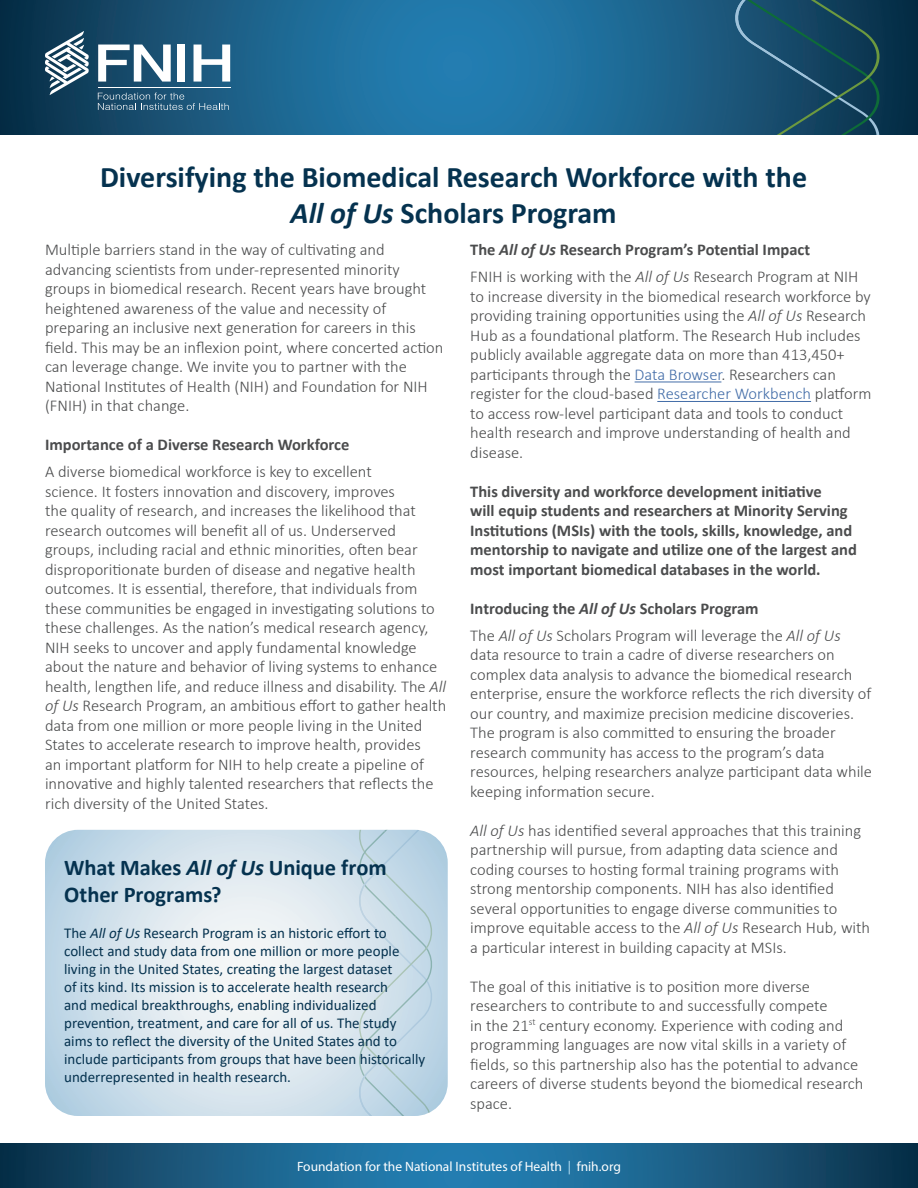
<style>
.page{position:relative;width:918px;height:1188px;background:#fff}
.page>*{position:absolute;margin:0;border:0;box-sizing:border-box;transform-origin:0 0}
.t1{font:700 30px "Calibri";color:#05324f}
.t2{font:700 22.5px/27px "Calibri";letter-spacing:-.005em;color:#05324f}
.t3{font:300 16.5px/19.5px "Calibri";color:#4b4c4d}
.t4{font:700 16.5px/19.5px "Calibri";color:#4b4c4d}
.t5{font:15px/18px "Calibri";color:#05324f}
.t6{font:13.5px "Myriad Pro";color:#fff}
.s1{font-style:italic}
.s2{color:#436da8}
.s3{color:#bce3f8}
</style>
<div class="page">
<svg style="left:0;top:0;width:918px;height:134px;background:#1b618a"></svg>
<svg style="left:735px;top:0;width:145px;height:134px;background:#194b64"></svg>
<hr style="left:98px;top:87px;width:132px;height:1px;background:#fff">
<svg style="left:98px;top:93px;width:131px;height:17px;background:#3a6987"></svg>
<svg style="left:98px;top:45px;width:73px;height:37px"></svg>
<div style="left:177px;top:45px;width:8px;height:37px;background:#fff"></div>
<svg style="left:194px;top:45px;width:36px;height:37px"></svg>
<svg style="left:45px;top:31px;width:44px;height:64px"></svg>
<svg style="left:0;top:1144px;width:918px;height:44px;background:#195c83"></svg>
<hr style="left:635px;top:382px;width:86px;height:1px;background:#436da8">
<hr style="left:657px;top:401px;width:154px;height:1px;background:#436da8">
<svg style="left:45px;top:830px;width:403px;height:286px;background:#d7e4ed"></svg>
<svg style="left:359px;top:830px;width:73px;height:286px;background:#c4d9e5"></svg>
<p class="t1" style="left:100px;top:155px;width:709px">Diversifying the Biomedical Research Workforce with the</p>
<p class="t1" style="left:291px;top:192px;width:327px"><span class="s1">All of Us</span> Scholars Program</p>
<p class="t4" style="left:470px;top:240px;width:341px">The <span class="s1">All of Us</span> Research Program’s Potential Impact</p>
<p class="t3" style="left:470px;top:267px;width:403px">FNIH is working with the <span class="s1">All of Us</span> Research Program at NIH to increase diversity in the biomedical research workforce by providing training opportunities using the <span class="s1">All of Us</span> Research Hub as a foundational platform. The Research Hub includes publicly available aggregate data on more than 413,450+ participants through the <span class="s2">Data Browser</span>. Researchers can register for the cloud-based <span class="s2">Researcher Workbench</span> platform to access row-level participant data and tools to conduct health research and improve understanding of health and disease.</p>
<p class="t4" style="left:470px;top:481px;width:388px">This diversity and workforce development initiative<br>will equip students and researchers at Minority Serving Institutions (MSIs) with the tools, skills, knowledge, and mentorship to navigate and utilize one of the largest and most important biomedical databases in the world.</p>
<p class="t4" style="left:470px;top:598px;width:290px">Introducing the <span class="s1">All of Us</span> Scholars Program</p>
<p class="t3" style="left:470px;top:625px;width:403px">The <span class="s1">All of Us</span> Scholars Program will leverage the <span class="s1">All of Us </span>data resource to train a cadre of diverse researchers on complex data analysis to advance the biomedical research enterprise, ensure the workforce reflects the rich diversity of our country, and maximize precision medicine discoveries.<br>The program is also committed to ensuring the broader research community has access to the program’s data resources, helping researchers analyze participant data while keeping information secure.</p>
<p class="t3" style="left:470px;top:820px;width:401px"><span class="s1">All of Us</span> has identified several approaches that this training partnership will pursue, from adapting data science and coding courses to hosting formal training programs with strong mentorship components. NIH has also identified several opportunities to engage diverse communities to improve equitable access to the <span class="s1">All of Us</span> Research Hub, with a particular interest in building capacity at MSIs.</p>
<p class="t3" style="left:470px;top:976px;width:395px">The goal of this initiative is to position more diverse researchers to contribute to and successfully compete<br>in the 21<sup>st</sup> century economy. Experience with coding and programming languages are now vital skills in a variety of fields, so this partnership also has the potential to advance careers of diverse students beyond the biomedical research space.</p>
<p class="t3" style="left:45px;top:240px;width:400px">Multiple barriers stand in the way of cultivating and advancing scientists from under-represented minority groups in biomedical research. Recent years have brought heightened awareness of the value and necessity of preparing an inclusive next generation for careers in this field. This may be an inflexion point, where concerted action can leverage change. We invite you to partner with the National Institutes of Health (NIH) and Foundation for NIH (FNIH) in that change.</p>
<p class="t4" style="left:45px;top:435px;width:306px">Importance of a Diverse Research Workforce</p>
<p class="t3" style="left:45px;top:462px;width:403px">A diverse biomedical workforce is key to excellent<br>science. It fosters innovation and discovery, improves<br>the quality of research, and increases the likelihood that research outcomes will benefit all of us. Underserved groups, including racial and ethnic minorities, often bear disproporitionate burden of disease and negative health outcomes. It is essential, therefore, that individuals from these communities be engaged in investigating solutions to these challenges. As the nation’s medical research agency, NIH seeks to uncover and apply fundamental knowledge about the nature and behavior of living systems to enhance health, lengthen life, and reduce illness and disability. The <span class="s1">All of Us</span> Research Program, an ambitious effort to gather health data from one million or more people living in the United States to accelerate research to improve health, provides<br>an important platform for NIH to help create a pipeline of innovative and highly talented researchers that reflects the rich diversity of the United States.</p>
<p class="t2" style="left:64px;top:854px;width:324px">What Makes <span class="s1">All of Us</span> Unique from<br>Other Programs?</p>
<p class="t5" style="left:64px;top:924px;width:363px">The <span class="s1">All of Us</span> Research Program is an historic effort to collect and study data from one million or more people living in the United States, creating the largest dataset<br>of its kind. Its mission is to accelerate health research<br>and medical breakthroughs, enabling individualized prevention, treatment, and care for all of us. The study aims to reflect the diversity of the United States and to include participants from groups that have been historically underrepresented in health research.</p>
<p class="t6" style="left:297px;top:1158px;width:325px">Foundation for the National Institutes of Health <span class="s3">|</span> fnih.org</p>
</div>
